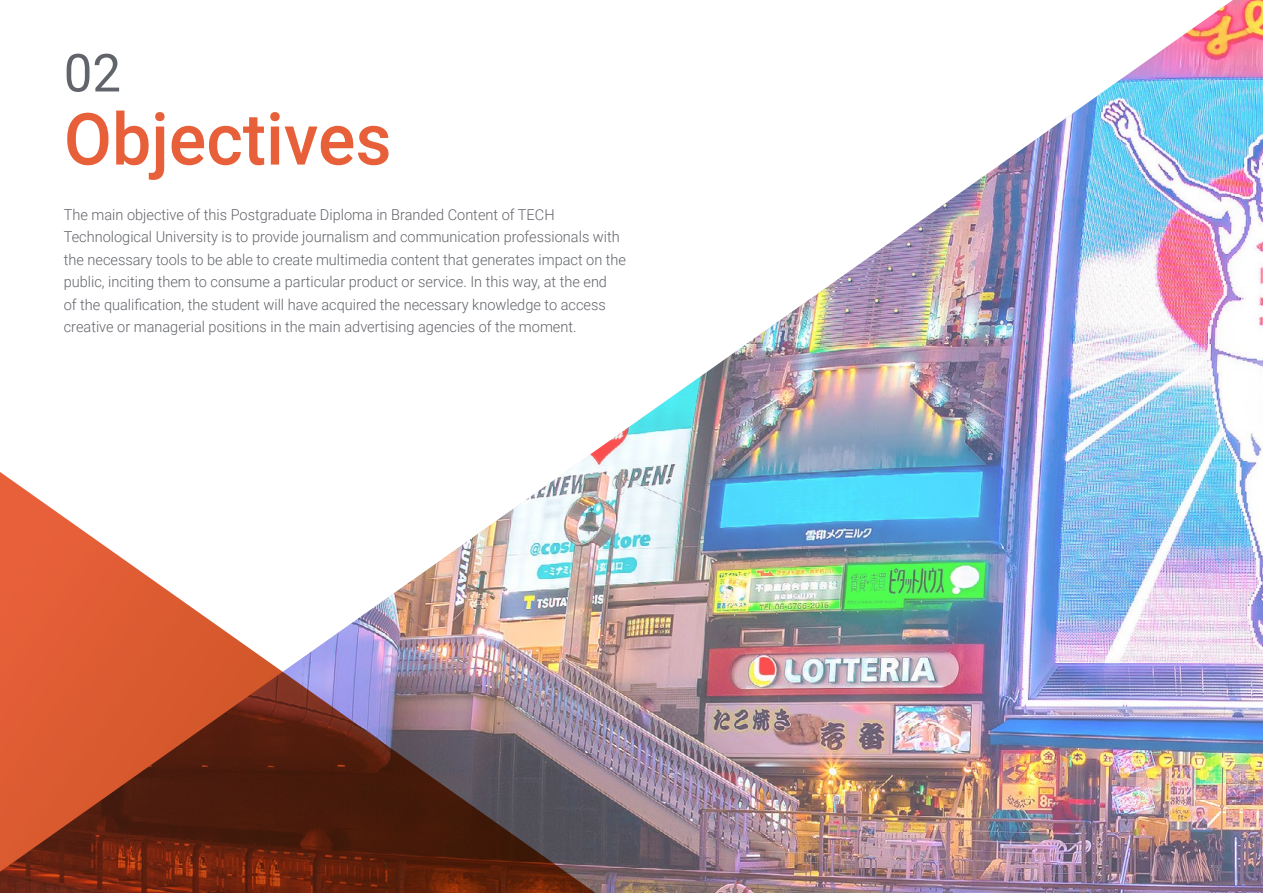
<style>
.page{position:relative;width:1263px;height:893px;background:#fff}
.page>*{position:absolute;margin:0;border:0;box-sizing:border-box;transform-origin:0 0}
.t1{font:500 72px "Roboto";color:#e7603a}
.t2{font:52.5px "Roboto";color:#61646a}
.t3{font:300 15px/22.5px "Roboto";color:#61646a}
</style>
<div class="page">
<img style="left:594px;top:0;width:669px;height:893px">
<img style="left:0;top:452px;width:634px;height:441px">
<h2 class="t2" style="left:64px;top:36px;width:59px">02</h2>
<h1 class="t1" style="left:64px;top:89px;width:329px">Objectives</h1>
<p class="t3" style="left:64px;top:203px;width:564px">The main objective of this Postgraduate Diploma in Branded Content of TECH Technological University is to provide journalism and communication professionals with the necessary tools to be able to create multimedia content that generates impact on the public, inciting them to consume a particular product or service. In this way, at the end<br>of the qualification, the student will have acquired the necessary knowledge to access creative or managerial positions in the main advertising agencies of the moment.</p>
</div>
